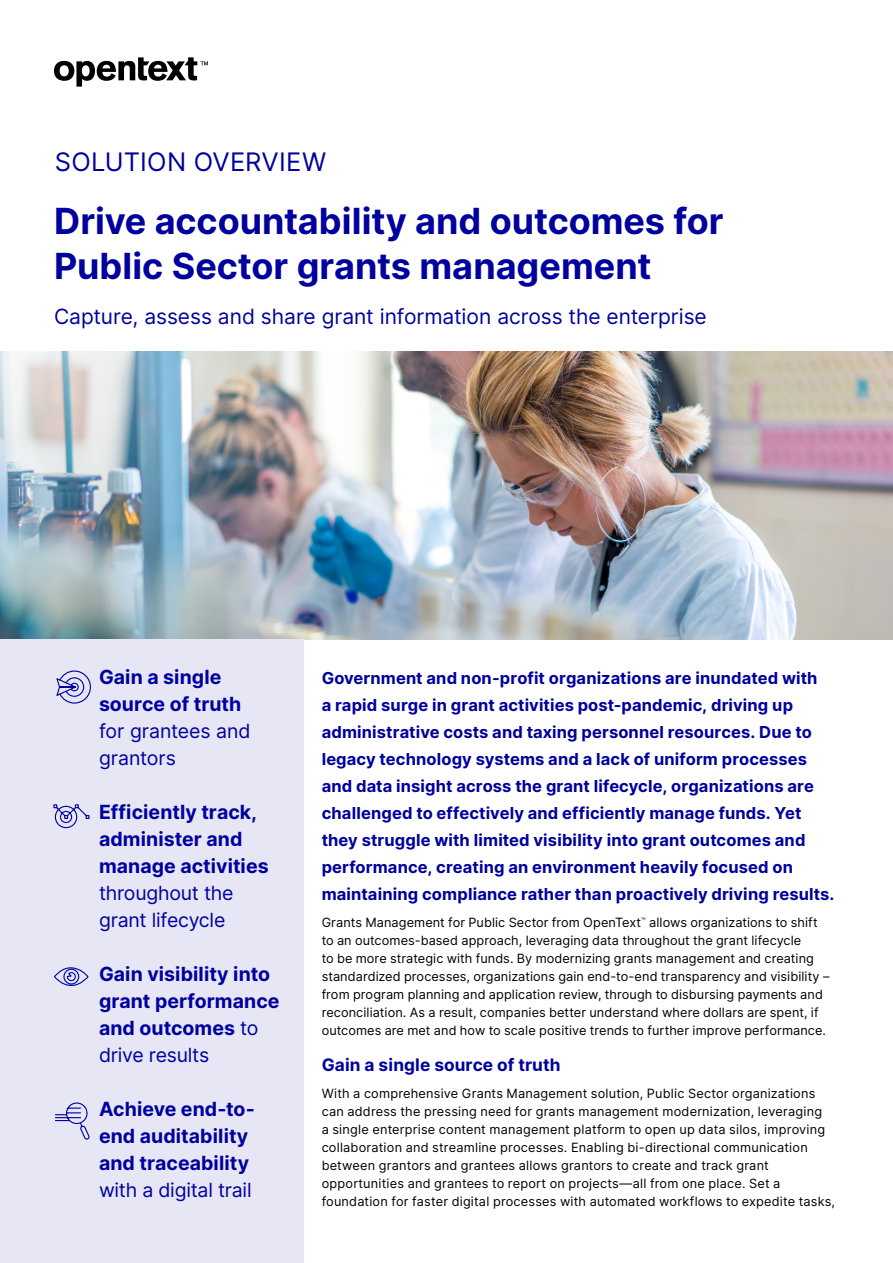
<style>
.page{position:relative;width:893px;height:1263px;background:#fff}
.page>*{position:absolute;margin:0;border:0;box-sizing:border-box;transform-origin:0 0}
.t1{font:700 36px/45px "Inter";color:#00009f}
.Document_type{font:25.5px "Inter";letter-spacing:.01em;color:#00009f}
.t2{font:21px "Inter";color:#00009f}
.Sidebar_Stat{font:700 19.5px/27px "Inter";letter-spacing:.005em;color:#00009f}
.t3{font:700 17.25px "Inter";letter-spacing:.005em;color:#00009f}
.Introduction_Paragra{font:700 16.5px/27px "Inter";letter-spacing:.005em;color:#00009f}
.Body{font:12.75px/18px "Inter";letter-spacing:.01em;color:#000}
.s1{font-weight:400}
</style>
<div class="page">
<svg style="left:54px;top:57px;width:154px;height:30px"></svg>
<img style="left:0;top:351px;width:893px;height:288px">
<div style="left:0;top:639px;width:304px;height:624px;background:#e6e6f5"></div>
<svg style="left:56px;top:670px;width:35px;height:34px"></svg>
<svg style="left:54px;top:967px;width:35px;height:19px"></svg>
<svg style="left:55px;top:1102px;width:35px;height:38px"></svg>
<svg style="left:53px;top:804px;width:37px;height:25px"></svg>
<p class="Document_type" style="left:55px;top:143px;width:273px">SOLUTION OVERVIEW</p>
<h1 class="t1" style="left:54px;top:198px;width:671px">Drive accountability and outcomes for<br>Public Sector grants management</h1>
<h2 class="t2" style="left:54px;top:301px;width:654px">Capture, assess and share grant information across the enterprise</h2>
<p class="Sidebar_Stat" style="left:99px;top:663px;width:153px">Gain a single source of truth <span class="s1">for grantees and grantors</span></p>
<p class="Sidebar_Stat" style="left:99px;top:798px;width:171px">Efficiently track, administer and manage activities <span class="s1">throughout the grant lifecycle</span></p>
<p class="Sidebar_Stat" style="left:99px;top:960px;width:182px">Gain visibility into grant performance and outcomes <span class="s1">to drive results</span></p>
<p class="Sidebar_Stat" style="left:99px;top:1095px;width:157px">Achieve end-to&shy;end auditability and traceability <span class="s1">with a digital trail</span></p>
<p class="Introduction_Paragra" style="left:322px;top:664px;width:514px">Government and non-profit organizations are inundated with<br>a rapid surge in grant activities post-pandemic, driving up administrative costs and taxing personnel resources. Due to legacy technology systems and a lack of uniform processes and data insight across the grant lifecycle, organizations are challenged to effectively and efficiently manage funds. Yet they struggle with limited visibility into grant outcomes and performance, creating an environment heavily focused on maintaining compliance rather than proactively driving results.</p>
<p class="Body" style="left:322px;top:913px;width:509px">Grants Management for Public Sector from OpenText<sup>™</sup> allows organizations to shift to an outcomes-based approach, leveraging data throughout the grant lifecycle<br>to be more strategic with funds. By modernizing grants management and creating standardized processes, organizations gain end-to-end transparency and visibility – from program planning and application review, through to disbursing payments and reconciliation. As a result, companies better understand where dollars are spent, if outcomes are met and how to scale positive trends to further improve performance.</p>
<h3 class="t3" style="left:322px;top:1052px;width:241px">Gain a single source of truth</h3>
<p class="Body" style="left:322px;top:1084px;width:515px">With a comprehensive Grants Management solution, Public Sector organizations can address the pressing need for grants management modernization, leveraging<br>a single enterprise content management platform to open up data silos, improving collaboration and streamline processes. Enabling bi-directional communication between grantors and grantees allows grantors to create and track grant opportunities and grantees to report on projects—all from one place. Set a foundation for faster digital processes with automated workflows to expedite tasks,</p>
</div>
